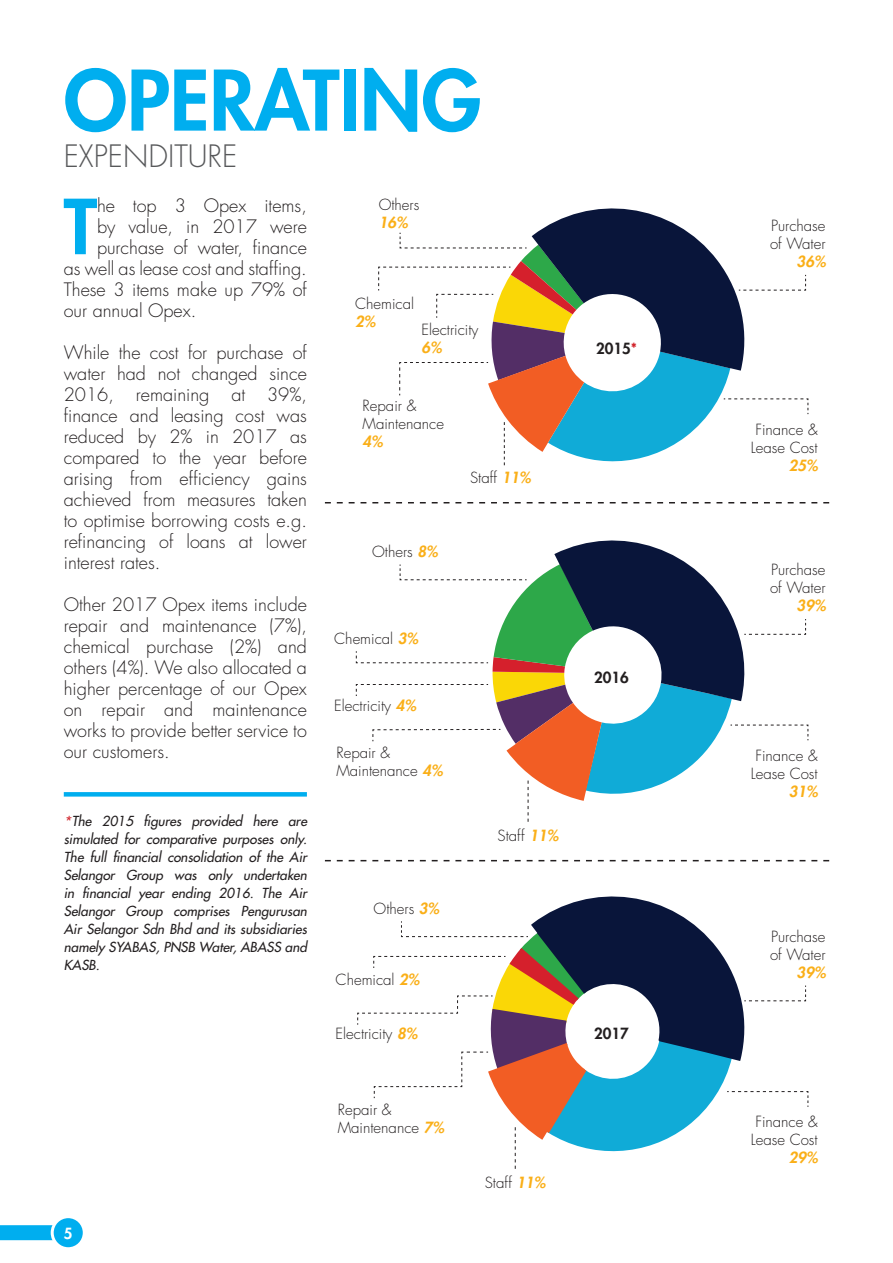
<style>
.page{position:relative;width:893px;height:1263px;background:#fff}
.page>*{position:absolute;margin:0;border:0;box-sizing:border-box;transform-origin:0 0}
.t1{font:800 81px "Futura Std";color:#00aeef}
.t2{font:800 73.65px "Futura Std";color:#00aeef}
.t3{font:300 30px "Futura Std";color:#57585a}
.t4{font:300 18px/21px "Futura Std";color:#231f20;text-align:justify}
.t5{font:300 15px/18px "Futura Std";color:#231f20}
.t6{font:italic 800 15px "Futura Std";color:#faaf18}
.t7{font:800 15px "Futura Std";color:#231f20}
.t8{font:800 15px "Futura Std";color:#fff}
.t9{font:italic 500 13.5px/18px "Futura Std";color:#231f20;text-align:justify}
.s1{font-weight:800;font-style:italic;color:#faaf18}
.s2{font-weight:400;color:#d1232a}
.s3{color:#d1232a}
</style>
<div class="page">
<div style="left:64px;top:792px;width:243px;height:5px;background:#00aeef"></div>
<svg style="left:325px;top:860px;width:504px;height:1px"></svg>
<svg style="left:325px;top:502px;width:504px;height:1px"></svg>
<svg style="left:0;top:1225px;width:53px;height:16px"></svg>
<div style="left:52px;top:1217px;width:32px;height:32px;background:#00aeef;border-radius:50%"></div>
<div style="left:51px;top:1215px;width:35px;height:35px;border:3px solid #fff;border-radius:50%"></div>
<svg style="left:356px;top:540px;width:453px;height:282px"></svg>
<svg style="left:357px;top:896px;width:452px;height:273px"></svg>
<svg style="left:378px;top:208px;width:431px;height:258px"></svg>
<h1 class="t1" style="left:64px;top:49px;width:419px">OPERATING</h1>
<h3 class="t3" style="left:64px;top:137px;width:175px">EXPENDITURE</h3>
<h2 class="t2" style="left:64px;top:180px;width:35px">T</h2>
<p class="t4" style="left:97px;top:196px;width:211px">he top 3 Opex items,</p>
<p class="t5" style="left:379px;top:196px;width:42px">Others</p>
<p class="t6" style="left:379px;top:213px;width:30px">16%</p>
<p class="t4" style="left:97px;top:217px;width:211px">by value, in 2017 were</p>
<p class="t4" style="left:97px;top:238px;width:211px">purchase of water, finance</p>
<p class="t4" style="left:64px;top:259px;width:245px">as well as lease cost and staffing.</p>
<p class="t4" style="left:64px;top:280px;width:245px">These 3 items make up 79% of</p>
<p class="t4" style="left:64px;top:301px;width:134px">our annual Opex.</p>
<p class="t4" style="left:64px;top:343px;width:245px">While the cost for purchase of water had not changed since 2016, remaining at 39%, finance and leasing cost was reduced by 2% in 2017 as compared to the year before arising from efficiency gains achieved from measures taken to optimise borrowing costs e.g. refinancing of loans at lower interest rates.</p>
<p class="t4" style="left:64px;top:595px;width:245px">Other 2017 Opex items include repair and maintenance (7%), chemical purchase (2%) and others (4%). We also allocated a higher percentage of our Opex on repair and maintenance works to provide better service to our customers.</p>
<p class="t5" style="left:355px;top:294px;width:61px">Chemical</p>
<p class="t6" style="left:355px;top:311px;width:22px">2%</p>
<p class="t5" style="left:422px;top:320px;width:58px">Electricity</p>
<p class="t6" style="left:422px;top:337px;width:22px">6%</p>
<p class="t5" style="left:363px;top:397px;width:83px">Repair &amp;<br>Maintenance</p>
<p class="t6" style="left:363px;top:432px;width:22px">4%</p>
<p class="t5" style="left:470px;top:469px;width:62px">Staff <span class="s1">11%</span></p>
<p class="t5" style="left:372px;top:543px;width:67px">Others <span class="s1">8%</span></p>
<p class="t5" style="left:334px;top:630px;width:85px">Chemical <span class="s1">3%</span></p>
<p class="t5" style="left:334px;top:697px;width:83px">Electricity <span class="s1">4%</span></p>
<p class="t5" style="left:336px;top:744px;width:108px">Repair &amp;<br>Maintenance <span class="s1">4%</span></p>
<p class="t9" style="left:64px;top:812px;width:245px"><span class="s2">*</span>The 2015 figures provided here are simulated for comparative purposes only.<br>The full financial consolidation of the Air Selangor Group was only undertaken in financial year ending 2016. The Air Selangor Group comprises Pengurusan Air Selangor Sdn Bhd and its subsidiaries namely SYABAS, PNSB Water, ABASS and KASB.</p>
<p class="t5" style="left:374px;top:900px;width:67px">Others <span class="s1">3%</span></p>
<p class="t5" style="left:336px;top:971px;width:85px">Chemical <span class="s1">2%</span></p>
<p class="t5" style="left:336px;top:1025px;width:83px">Electricity <span class="s1">8%</span></p>
<p class="t5" style="left:338px;top:1100px;width:108px">Repair &amp;<br>Maintenance <span class="s1">7%</span></p>
<p class="t8" style="left:64px;top:1224px;width:10px">5</p>
<p class="t5" style="left:498px;top:827px;width:62px">Staff <span class="s1">11%</span></p>
<p class="t5" style="left:485px;top:1174px;width:62px">Staff <span class="s1">11%</span></p>
<p class="t7" style="left:596px;top:339px;width:42px">2015<span class="s3">*</span></p>
<p class="t7" style="left:594px;top:668px;width:36px">2016</p>
<p class="t7" style="left:594px;top:1024px;width:36px">2017</p>
<p class="t5" style="left:770px;top:217px;width:57px">Purchase of Water</p>
<p class="t6" style="left:797px;top:252px;width:30px">36%</p>
<p class="t5" style="left:751px;top:420px;width:68px;text-align:center">Finance &amp;<br>Lease Cost</p>
<p class="t6" style="left:789px;top:455px;width:30px">25%</p>
<p class="t5" style="left:770px;top:561px;width:57px">Purchase of Water</p>
<p class="t6" style="left:797px;top:596px;width:30px">39%</p>
<p class="t5" style="left:751px;top:747px;width:68px;text-align:center">Finance &amp;<br>Lease Cost</p>
<p class="t6" style="left:789px;top:782px;width:30px">31%</p>
<p class="t5" style="left:770px;top:927px;width:57px">Purchase of Water</p>
<p class="t6" style="left:797px;top:962px;width:30px">39%</p>
<p class="t5" style="left:751px;top:1113px;width:68px;text-align:center">Finance &amp;<br>Lease Cost</p>
<p class="t6" style="left:789px;top:1148px;width:30px">29%</p>
</div>
